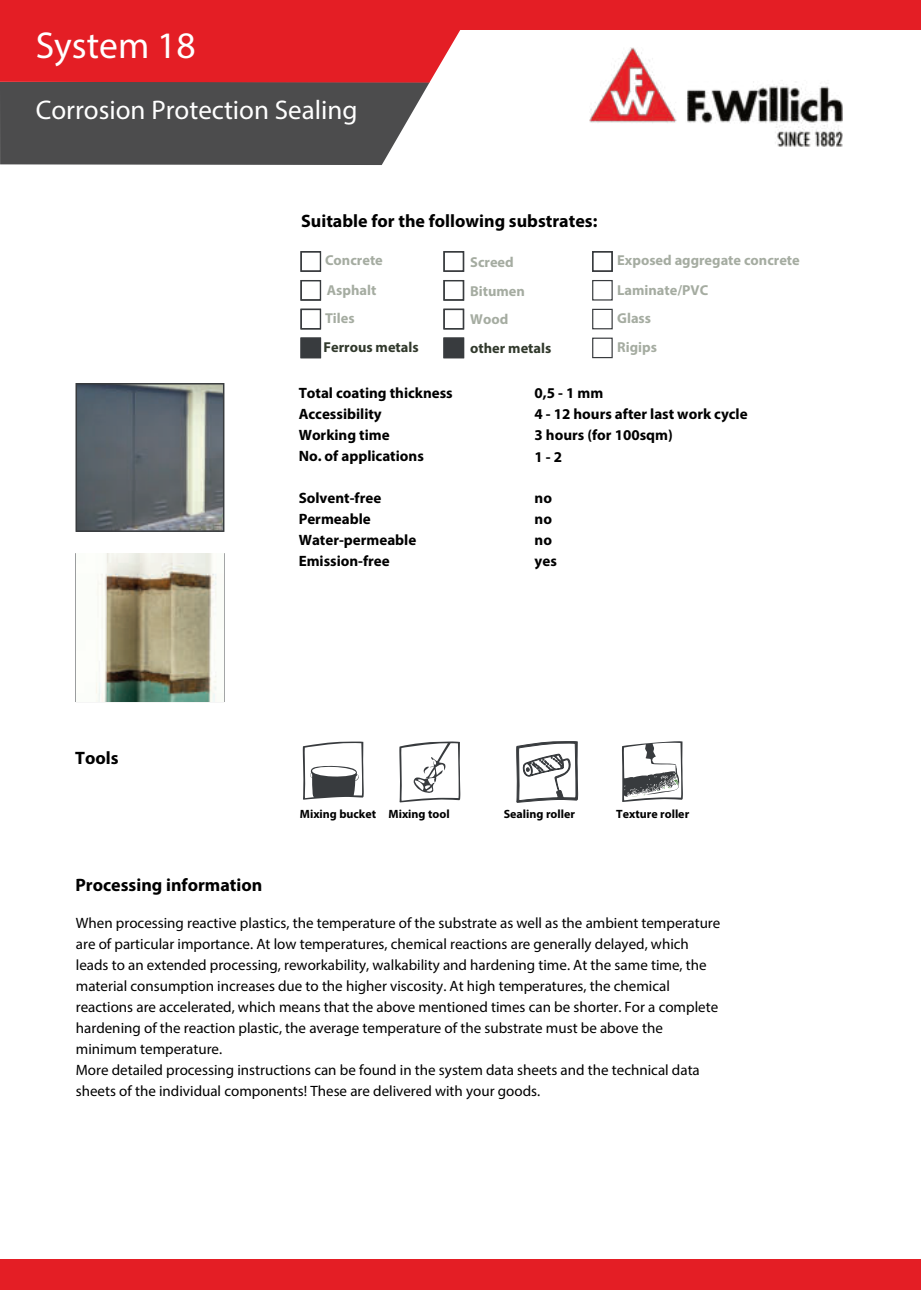
<style>
.page{position:relative;width:921px;height:1290px;background:#fff}
.page>*{position:absolute;margin:0;border:0;box-sizing:border-box;transform-origin:0 0}
.t1{font:37.5px "Myriad Pro";color:#fff}
.t2{font:27px "Myriad Pro";color:#fff}
.t3{font:700 18px "Myriad Pro";color:#000}
.t4{font:15px/20.9px "Myriad Pro";color:#000}
.t5{font:700 15px/21px "Myriad Pro";color:#000}
.t6{font:700 14.4px/28.8px "Myriad Pro";color:#a5aca1}
.t7{font:700 14.4px "Myriad Pro";color:#31392c}
.t8{font:700 12px "Myriad Pro";color:#000}
</style>
<div class="page">
<div style="left:0;top:1260px;width:920px;height:30px;background:#e41e25"></div>
<div style="left:0;top:0;width:920px;height:29px;background:#e41e25"></div>
<svg style="left:0;top:29px;width:477px;height:136px;background:#985053"></svg>
<div style="left:300px;top:251px;width:21px;height:21px;border:1px solid #383b3e"></div>
<div style="left:443px;top:251px;width:21px;height:21px;border:1px solid #383b3e"></div>
<div style="left:592px;top:251px;width:20px;height:21px;border:1px solid #383b3e"></div>
<div style="left:300px;top:280px;width:21px;height:21px;border:1px solid #383b3e"></div>
<div style="left:300px;top:280px;width:21px;height:20px;border:1px solid #383b3e"></div>
<div style="left:443px;top:280px;width:21px;height:21px;border:1px solid #383b3e"></div>
<div style="left:443px;top:280px;width:21px;height:20px;border:1px solid #383b3e"></div>
<div style="left:592px;top:280px;width:20px;height:20px;border:1px solid #383b3e"></div>
<div style="left:300px;top:309px;width:21px;height:20px;border:1px solid #383b3e"></div>
<div style="left:443px;top:309px;width:21px;height:20px;border:1px solid #383b3e"></div>
<div style="left:592px;top:309px;width:20px;height:20px;border:1px solid #383b3e"></div>
<div style="left:592px;top:337px;width:20px;height:21px;border:1px solid #383b3e"></div>
<div style="left:300px;top:337px;width:21px;height:21px;border:1px solid #383b3e"></div>
<div style="left:301px;top:338px;width:19px;height:19px;background:#383b3e"></div>
<div style="left:300px;top:338px;width:21px;height:20px;border:1px solid #383b3e"></div>
<div style="left:443px;top:337px;width:21px;height:21px;border:1px solid #383b3e"></div>
<div style="left:444px;top:338px;width:19px;height:19px;background:#383b3e"></div>
<div style="left:443px;top:338px;width:21px;height:20px;border:1px solid #383b3e"></div>
<svg style="left:302px;top:741px;width:61px;height:59px"></svg>
<svg style="left:399px;top:741px;width:61px;height:62px"></svg>
<svg style="left:516px;top:741px;width:61px;height:62px"></svg>
<img style="left:77px;top:385px;width:145px;height:145px">
<div style="left:75px;top:383px;width:149px;height:149px;border:1px solid #383b3e"></div>
<img style="left:96px;top:554px;width:121px;height:147px">
<svg style="left:622px;top:741px;width:60px;height:61px"></svg>
<img style="left:589px;top:48px;width:252px;height:99px">
<h1 class="t1" style="left:36px;top:32px;width:161px">System 18</h1>
<h2 class="t2" style="left:36px;top:93px;width:323px">Corrosion Protection Sealing</h2>
<p class="t3" style="left:301px;top:209px;width:297px">Suitable for the following substrates:</p>
<p class="t6" style="left:325px;top:245px;width:59px">Concrete<br>Asphalt<br>Tiles</p>
<p class="t7" style="left:323px;top:337px;width:97px">Ferrous metals</p>
<p class="t6" style="left:470px;top:247px;width:56px">Screed<br>Bitumen<br>Wood</p>
<p class="t7" style="left:470px;top:339px;width:83px">other metals</p>
<p class="t6" style="left:617px;top:245px;width:184px">Exposed aggregate concrete<br>Laminate/PVC<br>Glass<br>Rigips</p>
<p class="t3" style="left:75px;top:746px;width:45px">Tools</p>
<p class="t5" style="left:298px;top:382px;width:156px">Total coating thickness<br>Accessibility<br>Working time<br>No. of applications</p>
<p class="t5" style="left:298px;top:487px;width:119px">Solvent-free<br>Permeable<br>Water-permeable<br>Emission-free</p>
<p class="t5" style="left:534px;top:382px;width:214px">0,5 - 1 mm<br>4 - 12 hours after last work cycle<br>3 hours (for 100sqm)<br>1 - 2</p>
<p class="t5" style="left:534px;top:487px;width:24px">no no no yes</p>
<p class="t8" style="left:300px;top:805px;width:151px">Mixing bucket Mixing tool</p>
<p class="t8" style="left:503px;top:806px;width:73px">Sealing roller</p>
<p class="t8" style="left:616px;top:806px;width:74px">Texture roller</p>
<p class="t3" style="left:75px;top:873px;width:188px">Processing information</p>
<p class="t4" style="left:76px;top:912px;width:645px">When processing reactive plastics, the temperature of the substrate as well as the ambient temperature are of particular importance. At low temperatures, chemical reactions are generally delayed, which leads to an extended processing, reworkability, walkability and hardening time. At the same time, the material consumption increases due to the higher viscosity. At high temperatures, the chemical reactions are accelerated, which means that the above mentioned times can be shorter. For a complete hardening of the reaction plastic, the average temperature of the substrate must be above the minimum temperature.<br>More detailed processing instructions can be found in the system data sheets and the technical data sheets of the individual components! These are delivered with your goods.</p>
</div>
